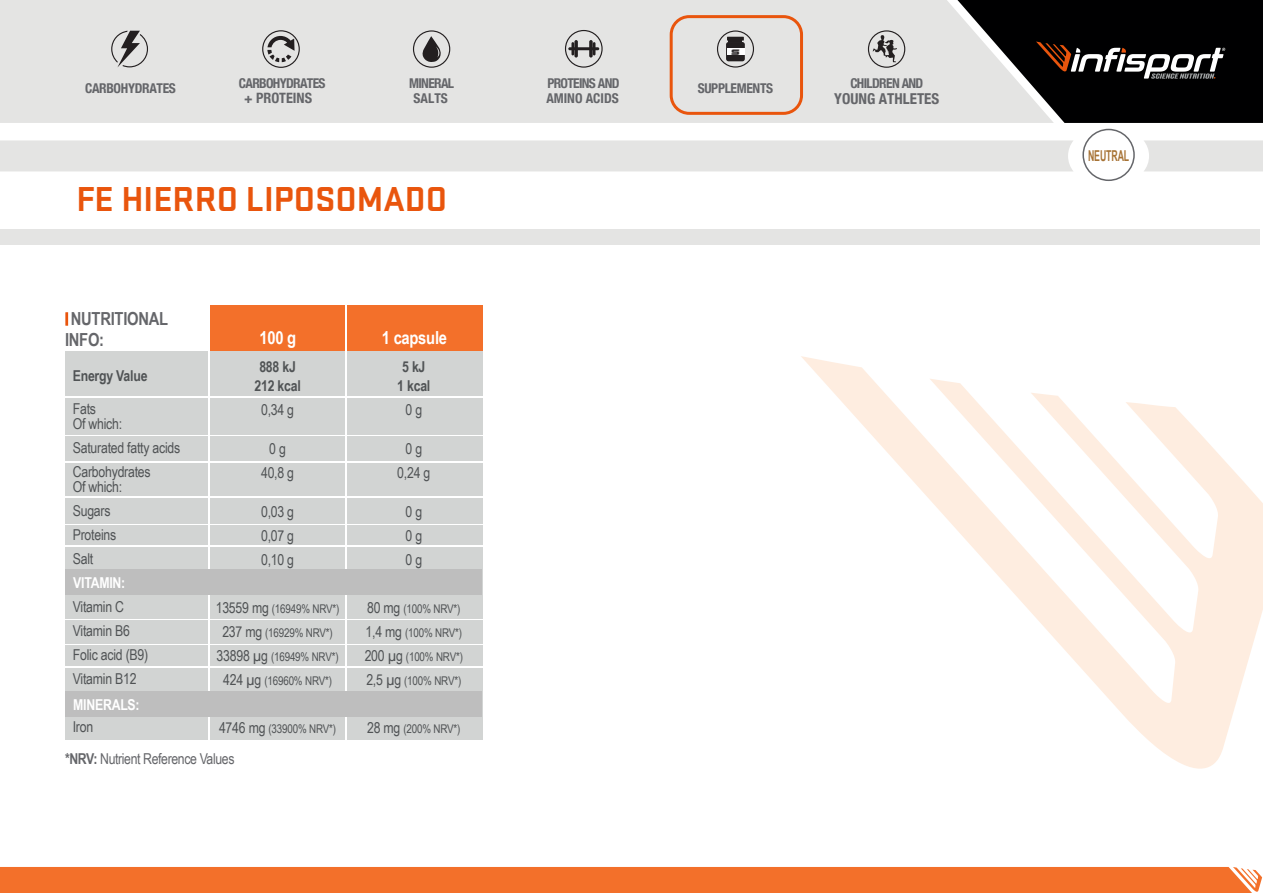
<style>
.page{position:relative;width:1263px;height:893px;background:#fff}
.page>*{position:absolute;margin:0;border:0;box-sizing:border-box;transform-origin:0 0}
.t1{font:700 36px "Stratum No 2";color:#e9550d}
.t2{font:700 18px/21px "Arial Narrow";letter-spacing:-.015em;color:#65666a}
.t3{font:700 18px "Arial Narrow";letter-spacing:-.015em;color:#fff}
.t4{font:15px/24px "Arial Narrow";letter-spacing:-.015em;color:#505355}
.t5{font:700 15px/19.5px "Arial Narrow";letter-spacing:-.015em;color:#505355;text-align:center}
.t6{font:15px "Arial Narrow";letter-spacing:-.025em;color:#65666a}
.t7{font:700 15px "Arial Narrow";letter-spacing:-.015em;color:#fff}
.t8{font:700 condensed 15px "Helvetica Neue";color:#65666a}
.t9{font:700 15px "Arial Narrow";letter-spacing:-.01em;color:#a77335;scale:.71 1}
.t10{font:700 condensed 14.25px "Helvetica Neue";color:#65666a}
.t11{font:700 condensed 13.5px/15px "Helvetica Neue";letter-spacing:-.05em;color:#65666a;text-align:center}
.t12{font:700 condensed 13.5px "Helvetica Neue";letter-spacing:-.025em;color:#65666a}
.t13{font:12px/24px "Arial Narrow";letter-spacing:-.015em;color:#505355;text-align:center}
.t14{font:10.05px "Gunship Academy";color:#231f20;scale:.93 1}
.s1{font-family:"Stratum No 2";font-weight:500;color:#e9550d}
.s2{font-size:15px}
.s3{font-weight:700}
</style>
<div class="page">
<div style="left:0;top:140px;width:1073px;height:31px;background:#e4e4e3"></div>
<div style="left:1144px;top:140px;width:119px;height:31px;background:#e4e4e3"></div>
<div style="left:1082px;top:129px;width:53px;height:52px;border:2px solid #65666a;border-radius:50%"></div>
<div style="left:0;top:229px;width:1259px;height:16px;background:#e4e4e3"></div>
<svg style="left:801px;top:356px;width:462px;height:413px"></svg>
<div style="left:210px;top:305px;width:272px;height:48px;background:#f3702a"></div>
<div style="left:65px;top:312px;width:3px;height:14px;border:2px solid #e9550d"></div>
<div style="left:65px;top:352px;width:417px;height:388px;background:#d2d4d3"></div>
<hr style="left:65px;top:396px;width:417px;height:1px;background:#fff">
<hr style="left:65px;top:435px;width:417px;height:1px;background:#fff">
<hr style="left:65px;top:461px;width:417px;height:1px;background:#fff">
<hr style="left:65px;top:497px;width:417px;height:1px;background:#fff">
<hr style="left:65px;top:523px;width:417px;height:1px;background:#fff">
<hr style="left:65px;top:546px;width:417px;height:1px;background:#fff">
<hr style="left:65px;top:619px;width:417px;height:1px;background:#fff">
<hr style="left:65px;top:644px;width:417px;height:1px;background:#fff">
<hr style="left:209px;top:305px;width:1px;height:465px;background:#fff">
<hr style="left:345px;top:305px;width:1px;height:465px;background:#fff">
<hr style="left:65px;top:667px;width:417px;height:1px;background:#fff">
<div style="left:65px;top:569px;width:417px;height:25px;background:#bebebe"></div>
<div style="left:65px;top:691px;width:417px;height:25px;background:#bebebe"></div>
<div style="left:0;top:867px;width:1263px;height:26px;background:#f3702a"></div>
<div style="left:0;top:0;width:946px;height:123px;background:#e4e4e3"></div>
<svg style="left:946px;top:0;width:317px;height:123px;background:#3c3b3b"></svg>
<svg style="left:111px;top:31px;width:37px;height:36px"></svg>
<svg style="left:262px;top:30px;width:38px;height:38px"></svg>
<svg style="left:413px;top:30px;width:37px;height:38px"></svg>
<svg style="left:868px;top:30px;width:37px;height:38px"></svg>
<svg style="left:565px;top:30px;width:38px;height:38px"></svg>
<svg style="left:717px;top:30px;width:37px;height:38px"></svg>
<div style="left:727px;top:49px;width:17px;height:6px;background:#fff"></div>
<div style="left:670px;top:15px;width:133px;height:100px;border:3px solid #e9550d;border-radius:18px"></div>
<p class="t12" style="left:85px;top:77px;width:92px">CARBOHYDRATES</p>
<p class="t11" style="left:239px;top:75px;width:88px">CARBOHYDRATES</p>
<p class="t10" style="left:244px;top:86px;width:70px">+ PROTEINS</p>
<p class="t14" style="left:731px;top:47px;width:10px">S</p>
<p class="t11" style="left:409px;top:75px;width:47px">MINERAL<br>SALTS</p>
<p class="t11" style="left:850px;top:75px;width:74px">CHILDREN AND</p>
<p class="t11" style="left:546px;top:75px;width:75px;text-align:left">PROTEINS AND<br>AMINO ACIDS</p>
<p class="t12" style="left:698px;top:77px;width:77px">SUPPLEMENTS</p>
<p class="t8" style="left:834px;top:86px;width:107px">YOUNG ATHLETES</p>
<h1 class="t1" style="left:76px;top:179px;width:372px">FE HIERRO LIPOSOMADO</h1>
<h2 class="t2" style="left:65px;top:307px;width:105px"><span class="s1">I</span> NUTRITIONAL<br>INFO:</h2>
<p class="t5" style="left:73px;top:365px;width:76px">Energy Value</p>
<p class="t4" style="left:73px;top:400px;width:51px;line-height:15px">Fats<br>Of which:</p>
<p class="t4" style="left:73px;top:435px;width:109px">Saturated fatty acids<br>Carbohydrates</p>
<p class="t4" style="left:73px;top:474px;width:51px">Of which:<br>Sugars<br>Proteins<br>Salt</p>
<p class="t4" style="left:73px;top:594px;width:77px">Vitamin C<br>Vitamin B6<br>Folic acid (B9)<br>Vitamin B12</p>
<p class="t4" style="left:73px;top:714px;width:22px">Iron</p>
<p class="t7" style="left:73px;top:571px;width:54px">VITAMIN:</p>
<p class="t7" style="left:73px;top:693px;width:68px">MINERALS:</p>
<h2 class="t3" style="left:259px;top:324px;width:38px">100 g</h2>
<h2 class="t3" style="left:382px;top:324px;width:67px">1 capsule</h2>
<p class="t5" style="left:254px;top:356px;width:48px">888 kJ<br>212 kcal</p>
<p class="t4" style="left:261px;top:397px;width:35px">0,34 g</p>
<p class="t4" style="left:261px;top:436px;width:35px;text-align:center">0 g<br>40,8 g</p>
<p class="t4" style="left:261px;top:499px;width:35px;text-align:justify">0,03 g 0,07 g 0,10 g</p>
<p class="t13" style="left:216px;top:597px;width:125px"><span class="s2">13559 mg</span> (16949% NRV*)<br><span class="s2">237 mg</span> (16929% NRV*)<br><span class="s2">33898 µg</span> (16949% NRV*)<br><span class="s2">424 µg</span> (16960% NRV*)</p>
<p class="t13" style="left:219px;top:717px;width:119px"><span class="s2">4746 mg</span> (33900% NRV*)</p>
<p class="t5" style="left:397px;top:356px;width:35px">5 kJ<br>1 kcal</p>
<p class="t4" style="left:405px;top:397px;width:18px">0 g</p>
<p class="t4" style="left:397px;top:436px;width:35px;text-align:center">0 g<br>0,24 g</p>
<p class="t4" style="left:405px;top:499px;width:18px;text-align:justify">0 g 0 g 0 g</p>
<p class="t13" style="left:365px;top:597px;width:100px;text-align:left"><span class="s2">80 mg</span> (100% NRV*)<br><span class="s2">1,4 mg</span> (100% NRV*)<br><span class="s2">200 µg</span> (100% NRV*)<br><span class="s2">2,5 µg</span> (100% NRV*)</p>
<p class="t13" style="left:367px;top:717px;width:95px"><span class="s2">28 mg</span> (200% NRV*)</p>
<p class="t6" style="left:65px;top:747px;width:171px"><span class="s3">*NRV:</span> Nutrient Reference Values</p>
<p class="t9" style="left:1088px;top:144px;width:60px">NEUTRAL</p>
</div>
